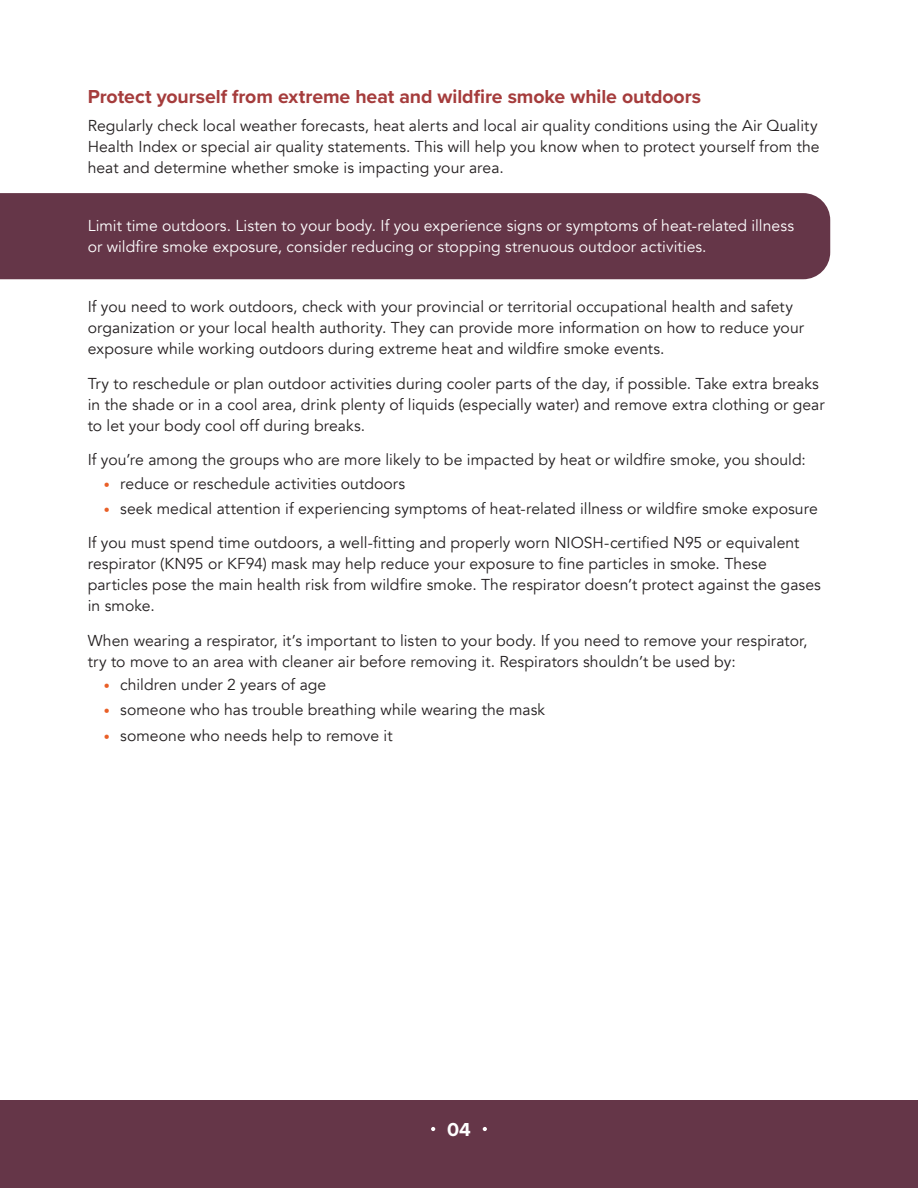
<style>
.page{position:relative;width:918px;height:1188px;background:#fff}
.page>*{position:absolute;margin:0;border:0;box-sizing:border-box;transform-origin:0 0}
.H2{font:700 19.5px "Proxima Nova";letter-spacing:-.005em;color:#a53c3c}
.t1{font:700 19.5px "Proxima Nova";color:#fff}
.Body{font:15.75px/21px "Avenir";letter-spacing:.005em;color:#231f20}
.Body_B4_Bullet{font:15.75px/21px "Avenir";letter-spacing:.005em;color:#231f20}
.Body_-_White{font:15.75px/21px "Avenir";letter-spacing:.005em;color:#fff}
.s1{font-size:12px;color:#e95f27}
</style>
<div class="page">
<div style="left:0;top:1100px;width:918px;height:88px;background:#653648"></div>
<svg style="left:431px;top:1127px;width:4px;height:4px"></svg>
<svg style="left:483px;top:1127px;width:4px;height:4px"></svg>
<div style="left:0;top:193px;width:830px;height:86px;background:#653648"></div>
<h3 class="H2" style="left:88px;top:82px;width:615px">Protect yourself from extreme heat and wildfire smoke while outdoors</h3>
<p class="Body" style="left:88px;top:115px;width:733px">Regularly check local weather forecasts, heat alerts and local air quality conditions using the Air Quality<br>Health Index or special air quality statements. This will help you know when to protect yourself from the heat and determine whether smoke is impacting your area.</p>
<p class="Body_-_White" style="left:88px;top:216px;width:708px">Limit time outdoors. Listen to your body. If you experience signs or symptoms of heat-related illness or wildfire smoke exposure, consider reducing or stopping strenuous outdoor activities.</p>
<p class="Body" style="left:88px;top:297px;width:718px">If you need to work outdoors, check with your provincial or territorial occupational health and safety organization or your local health authority. They can provide more information on how to reduce your exposure while working outdoors during extreme heat and wildfire smoke events.</p>
<p class="Body" style="left:88px;top:373px;width:738px">Try to reschedule or plan outdoor activities during cooler parts of the day, if possible. Take extra breaks in the shade or in a cool area, drink plenty of liquids (especially water) and remove extra clothing or gear to let your body cool off during breaks.</p>
<p class="Body_B4_Bullet" style="left:88px;top:450px;width:720px">If you’re among the groups who are more likely to be impacted by heat or wildfire smoke, you should:</p>
<p class="Body" style="left:104px;top:473px;width:303px"><span class="s1">•</span> reduce or reschedule activities outdoors</p>
<p class="Body" style="left:104px;top:498px;width:715px"><span class="s1">•</span> seek medical attention if experiencing symptoms of heat-related illness or wildfire smoke exposure</p>
<p class="Body" style="left:88px;top:533px;width:735px">If you must spend time outdoors, a well-fitting and properly worn NIOSH-certified N95 or equivalent respirator (KN95 or KF94) mask may help reduce your exposure to fine particles in smoke. These particles pose the main health risk from wildfire smoke. The respirator doesn’t protect against the gases in smoke.</p>
<p class="Body_B4_Bullet" style="left:88px;top:630px;width:721px">When wearing a respirator, it’s important to listen to your body. If you need to remove your respirator, try to move to an area with cleaner air before removing it. Respirators shouldn’t be used by:</p>
<p class="Body" style="left:104px;top:674px;width:224px"><span class="s1">•</span> children under 2 years of age</p>
<p class="Body" style="left:104px;top:700px;width:443px"><span class="s1">•</span> someone who has trouble breathing while wearing the mask</p>
<p class="Body" style="left:104px;top:725px;width:290px"><span class="s1">•</span> someone who needs help to remove it</p>
<p class="t1" style="left:447px;top:1114px;width:25px">04</p>
</div>
